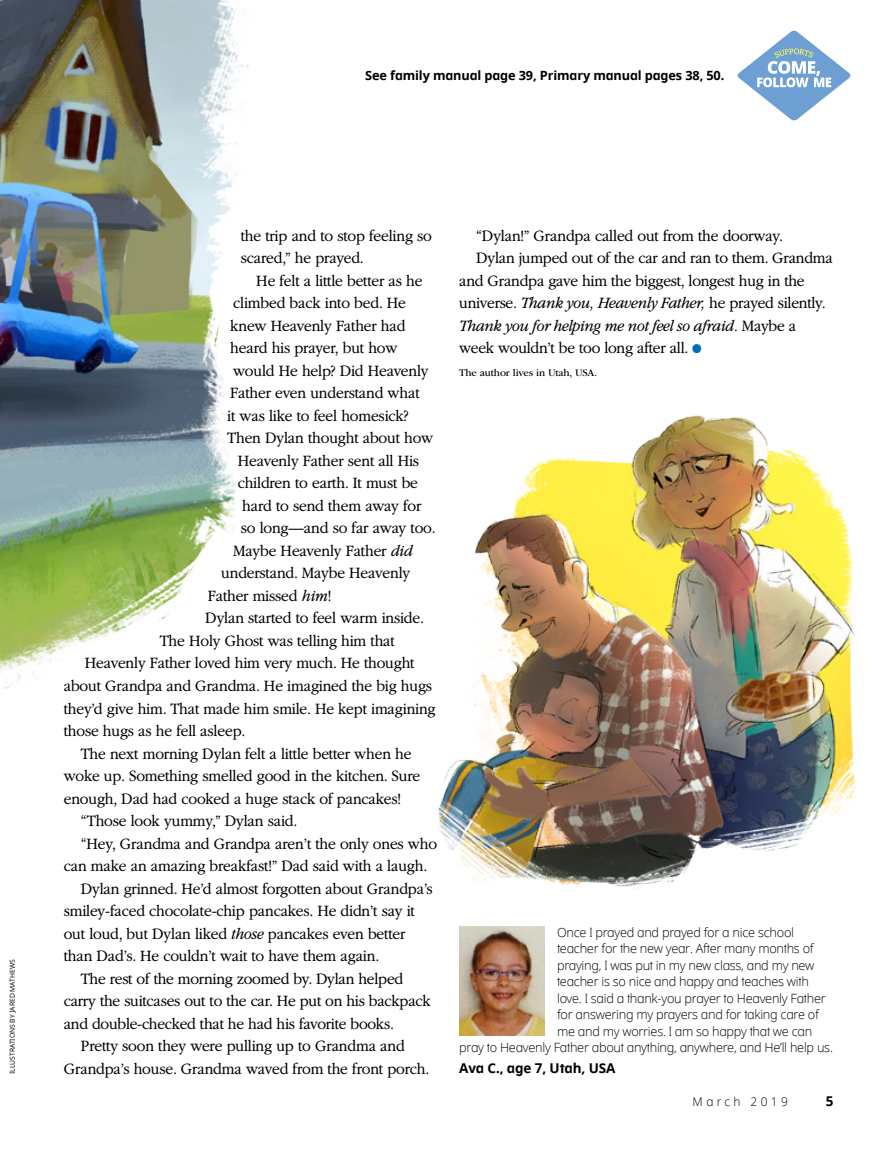
<style>
.page{position:relative;width:893px;height:1161px;background:#fff}
.page>*{position:absolute;margin:0;border:0;box-sizing:border-box;transform-origin:0 0}
.t1{font:300 16.5px/22.5px "Garamondlds Lat Plus";letter-spacing:-.015em;color:#000;scale:.95 1}
.QUOTE-BIO_para{font:13.5px "Dots Solid lds Lat Bold";letter-spacing:-.01em;color:#000}
.Folio_R{font:13.5px "Dots Solid lds Lat Bold";color:#000}
.SIDEQT_child_para_fi{font:300 12.75px "Dots Solidlds Lat";letter-spacing:-.02em;color:#000}
.INFO_para_dots{font:12.75px "Dots Solid lds Lat Bold";letter-spacing:-.01em;color:#000}
.Folio_R-2{font:300 12px "Dots Solidlds Lat";letter-spacing:.28em;color:#000}
.POP_para{font:10.5px "Garamondlds Lat";letter-spacing:-.01em;color:#000}
.t2{font:6.75px "Dots Solidlds Lat";color:#000}
.s1{font-style:italic}
.s2{font-family:"Ding P Ilds Dpi";font-weight:400;font-size:12.75px;color:#006db7}
</style>
<div class="page">
<img style="left:438px;top:415px;width:418px;height:472px">
<img style="left:459px;top:927px;width:85px;height:109px">
<img style="left:0;top:0;width:249px;height:689px">
<svg style="left:737px;top:30px;width:114px;height:91px"></svg>
<p class="INFO_para_dots" style="left:365px;top:65px;width:361px">See family manual page 39, Primary manual pages 38, 50.</p>
<p class="t2" style="left:7px;top:1074px;width:116px;rotate:-90deg">ILLUSTRATIONS BY JARED MATHEWS</p>
<p class="t1" style="left:241px;top:224px;width:203px">the trip and to stop feeling so scared,” he prayed.</p>
<p class="t1" style="left:256px;top:269px;width:177px">He felt a little better as he</p>
<p class="t1" style="left:233px;top:292px;width:183px">climbed back into bed. He</p>
<p class="t1" style="left:230px;top:314px;width:186px">knew Heavenly Father had</p>
<p class="t1" style="left:230px;top:337px;width:178px">heard his prayer, but how</p>
<p class="t1" style="left:233px;top:359px;width:207px">would He help? Did Heavenly</p>
<p class="t1" style="left:230px;top:382px;width:201px">Father even understand what</p>
<p class="t1" style="left:227px;top:404px;width:192px">it was like to feel homesick?</p>
<p class="t1" style="left:227px;top:427px;width:218px">Then Dylan thought about how</p>
<p class="t1" style="left:238px;top:449px;width:192px">Heavenly Father sent all His</p>
<p class="t1" style="left:238px;top:472px;width:191px">children to earth. It must be</p>
<p class="t1" style="left:242px;top:494px;width:190px">hard to send them away for</p>
<p class="t1" style="left:241px;top:517px;width:207px">so long—and so far away too.</p>
<p class="t1" style="left:233px;top:539px;width:190px">Maybe Heavenly Father <span class="s1">did</span></p>
<p class="t1" style="left:221px;top:562px;width:200px">understand. Maybe Heavenly</p>
<p class="t1" style="left:208px;top:584px;width:132px">Father missed <span class="s1">him</span>!</p>
<p class="t1" style="left:205px;top:607px;width:232px">Dylan started to feel warm inside.</p>
<p class="t1" style="left:160px;top:629px;width:249px">The Holy Ghost was telling him that</p>
<p class="t1" style="left:85px;top:652px;width:349px">Heavenly Father loved him very much. He thought</p>
<p class="t1" style="left:64px;top:674px;width:389px">about Grandpa and Grandma. He imagined the big hugs</p>
<p class="t1" style="left:64px;top:697px;width:393px">they’d give him. That made him smile. He kept imagining</p>
<p class="t1" style="left:64px;top:719px;width:193px">those hugs as he fell asleep.</p>
<p class="t1" style="left:64px;top:742px;width:377px;text-indent:17px">The next morning Dylan felt a little better when he woke up. Something smelled good in the kitchen. Sure enough, Dad had cooked a huge stack of pancakes!</p>
<p class="t1" style="left:81px;top:809px;width:230px">“Those look yummy,” Dylan said.</p>
<p class="t1" style="left:64px;top:832px;width:395px;text-indent:17px">“Hey, Grandma and Grandpa aren’t the only ones who can make an amazing breakfast!” Dad said with a laugh.</p>
<p class="t1" style="left:64px;top:877px;width:390px;text-indent:17px">Dylan grinned. He’d almost forgotten about Grandpa’s smiley-faced chocolate-chip pancakes. He didn’t say it out loud, but Dylan liked <span class="s1">those</span> pancakes even better than Dad’s. He couldn’t wait to have them again.</p>
<p class="t1" style="left:64px;top:967px;width:388px;text-indent:17px">The rest of the morning zoomed by. Dylan helped carry the suitcases out to the car. He put on his backpack and double-checked that he had his favorite books.</p>
<p class="t1" style="left:64px;top:1034px;width:386px;text-align:center">Pretty soon they were pulling up to Grandma and<br>Grandpa’s house. Grandma waved from the front porch.</p>
<p class="t1" style="left:476px;top:224px;width:324px">“Dylan!” Grandpa called out from the doorway.</p>
<p class="t1" style="left:459px;top:247px;width:395px;text-indent:17px">Dylan jumped out of the car and ran to them. Grandma and Grandpa gave him the biggest, longest hug in the universe. <span class="s1">Thank you, Heavenly Father,</span> he prayed silently.<br><span class="s1">Thank you for helping me not feel so afraid.</span> Maybe a week wouldn’t be too long after all. <span class="s2">●</span></p>
<p class="POP_para" style="left:459px;top:365px;width:140px">The author lives in Utah, USA.</p>
<p class="SIDEQT_child_para_fi" style="left:557px;top:922px;width:239px">Once I prayed and prayed for a nice school</p>
<p class="SIDEQT_child_para_fi" style="left:557px;top:939px;width:258px">teacher for the new year. After many months of</p>
<p class="SIDEQT_child_para_fi" style="left:557px;top:955px;width:259px">praying, I was put in my new class, and my new</p>
<p class="SIDEQT_child_para_fi" style="left:557px;top:972px;width:253px">teacher is so nice and happy and teaches with</p>
<p class="SIDEQT_child_para_fi" style="left:557px;top:988px;width:270px">love. I said a thank-you prayer to Heavenly Father</p>
<p class="SIDEQT_child_para_fi" style="left:557px;top:1005px;width:263px">for answering my prayers and for taking care of</p>
<p class="SIDEQT_child_para_fi" style="left:557px;top:1021px;width:257px">me and my worries. I am so happy that we can</p>
<p class="SIDEQT_child_para_fi" style="left:459px;top:1038px;width:375px">pray to Heavenly Father about anything, anywhere, and He’ll help us.</p>
<p class="QUOTE-BIO_para" style="left:459px;top:1058px;width:158px">Ava C., age 7, Utah, USA</p>
<p class="Folio_R-2" style="left:693px;top:1092px;width:97px">March 2019</p>
<p class="Folio_R" style="left:826px;top:1090px;width:9px">5</p>
</div>
